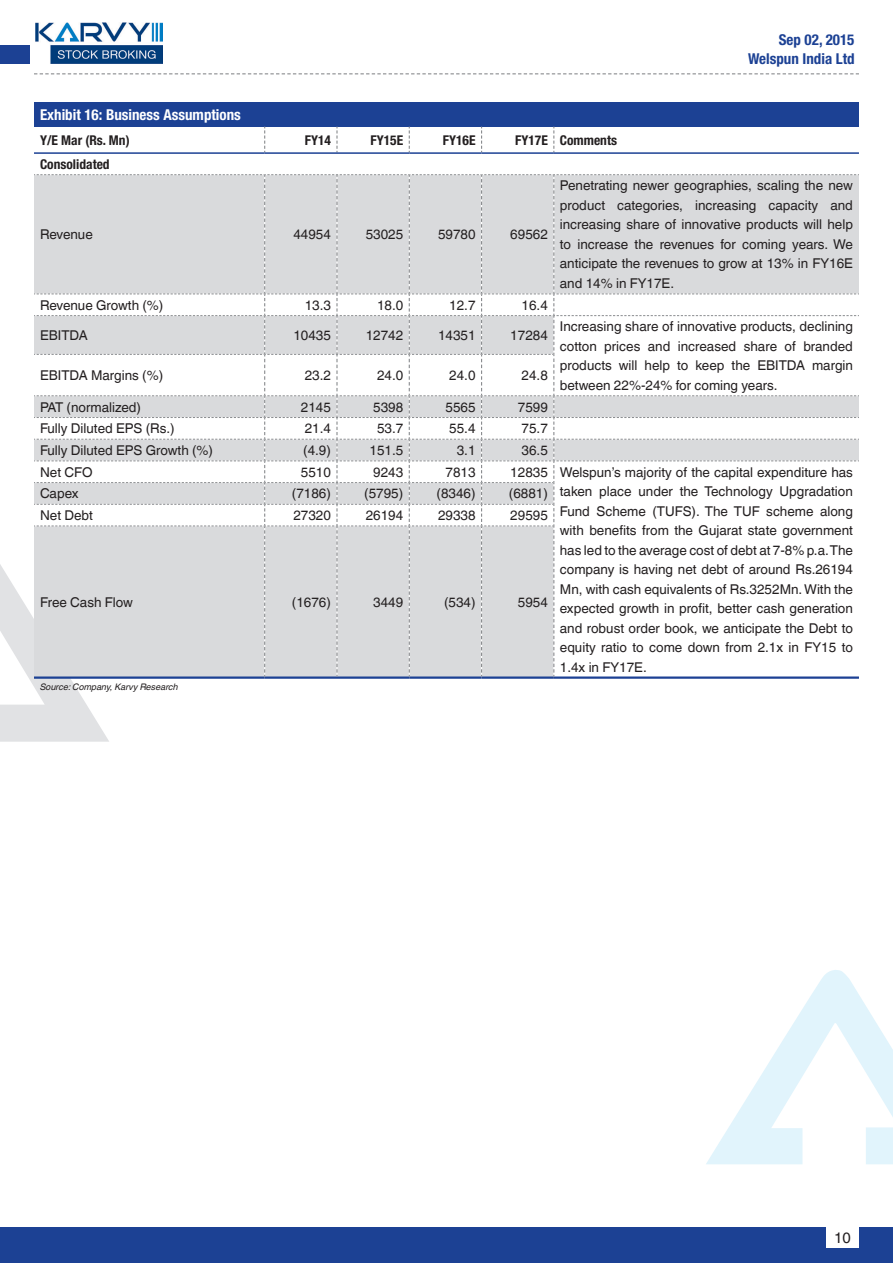
<style>
.page{position:relative;width:893px;height:1263px;background:#fff}
.page>*{position:absolute;margin:0;border:0;box-sizing:border-box;transform-origin:0 0}
.Table___Graphs_Headi{font:700 condensed 15px "Helvetica Neue LT Std";color:#fff}
.t1{font:700 condensed 15px/19.5px "Helvetica Neue LT Std";color:#1c4194;text-align:right}
.t2{font:15px "Helvetica World";color:#231f20}
.Table_Text{font:13.5px/19.5px "Helvetica World";color:#231f20;text-align:justify}
.table_Heading_2{font:700 condensed 13.5px "Helvetica Neue LT Std";color:#231f20}
.source{font:italic 9px "Helvetica World";color:#231f20}
</style>
<div class="page">
<svg style="left:706px;top:970px;width:187px;height:194px"></svg>
<div style="left:0;top:1227px;width:893px;height:36px;background:#1c4194"></div>
<div style="left:826px;top:1206px;width:32px;height:42px;background:#fff"></div>
<img style="left:35px;top:23px;width:128px;height:41px">
<div style="left:0;top:45px;width:30px;height:18px;background:#1c4194"></div>
<svg style="left:34px;top:73px;width:825px;height:1px"></svg>
<div style="left:34px;top:103px;width:825px;height:24px;background:#1c4194"></div>
<svg style="left:264px;top:127px;width:1px;height:25px"></svg>
<svg style="left:336px;top:127px;width:2px;height:25px"></svg>
<svg style="left:409px;top:127px;width:1px;height:25px"></svg>
<svg style="left:481px;top:127px;width:1px;height:25px"></svg>
<svg style="left:553px;top:127px;width:1px;height:25px"></svg>
<hr style="left:34px;top:152px;width:231px;height:2px;background:#1c4194">
<hr style="left:265px;top:152px;width:72px;height:2px;background:#1c4194">
<hr style="left:337px;top:152px;width:72px;height:2px;background:#1c4194">
<hr style="left:409px;top:152px;width:73px;height:2px;background:#1c4194">
<hr style="left:482px;top:152px;width:72px;height:2px;background:#1c4194">
<hr style="left:554px;top:152px;width:305px;height:2px;background:#1c4194">
<svg style="left:0;top:174px;width:859px;height:568px"></svg>
<p class="Table___Graphs_Headi" style="left:40px;top:106px;width:202px">Exhibit 16: Business Assumptions</p>
<p class="table_Heading_2" style="left:40px;top:132px;width:91px">Y/E Mar (Rs. Mn)</p>
<p class="table_Heading_2" style="left:305px;top:132px;width:28px">FY14</p>
<p class="table_Heading_2" style="left:371px;top:132px;width:34px">FY15E</p>
<p class="table_Heading_2" style="left:443px;top:132px;width:34px">FY16E</p>
<p class="table_Heading_2" style="left:515px;top:132px;width:34px">FY17E</p>
<p class="table_Heading_2" style="left:560px;top:132px;width:59px">Comments</p>
<p class="table_Heading_2" style="left:40px;top:156px;width:71px">Consolidated</p>
<p class="t1" style="left:748px;top:30px;width:108px">Sep 02, 2015<br>Welspun India Ltd</p>
<p class="Table_Text" style="left:40px;top:225px;width:54px">Revenue</p>
<p class="Table_Text" style="left:293px;top:225px;width:39px">44954</p>
<p class="Table_Text" style="left:366px;top:225px;width:39px">53025</p>
<p class="Table_Text" style="left:438px;top:225px;width:39px">59780</p>
<p class="Table_Text" style="left:510px;top:225px;width:39px">69562</p>
<p class="Table_Text" style="left:560px;top:176px;width:295px">Penetrating newer geographies, scaling the new product categories, increasing capacity and increasing share of innovative products will help to increase the revenues for coming years. We anticipate the revenues to grow at 13% in FY16E and 14% in FY17E.</p>
<p class="Table_Text" style="left:40px;top:295px;width:125px">Revenue Growth (%)</p>
<p class="Table_Text" style="left:305px;top:295px;width:28px">13.3</p>
<p class="Table_Text" style="left:377px;top:295px;width:28px">18.0</p>
<p class="Table_Text" style="left:449px;top:295px;width:28px">12.7</p>
<p class="Table_Text" style="left:522px;top:295px;width:28px">16.4</p>
<p class="Table_Text" style="left:40px;top:325px;width:49px">EBITDA</p>
<p class="Table_Text" style="left:293px;top:325px;width:39px">10435</p>
<p class="Table_Text" style="left:366px;top:325px;width:39px">12742</p>
<p class="Table_Text" style="left:438px;top:325px;width:39px">14351</p>
<p class="Table_Text" style="left:510px;top:325px;width:39px">17284</p>
<p class="Table_Text" style="left:560px;top:317px;width:295px">Increasing share of innovative products, declining cotton prices and increased share of branded products will help to keep the EBITDA margin between 22%-24% for coming years.</p>
<p class="Table_Text" style="left:40px;top:365px;width:125px">EBITDA Margins (%)</p>
<p class="Table_Text" style="left:305px;top:365px;width:28px">23.2</p>
<p class="Table_Text" style="left:377px;top:365px;width:28px">24.0</p>
<p class="Table_Text" style="left:449px;top:365px;width:28px">24.0</p>
<p class="Table_Text" style="left:522px;top:365px;width:28px">24.8</p>
<p class="Table_Text" style="left:40px;top:397px;width:103px">PAT (normalized)</p>
<p class="Table_Text" style="left:301px;top:397px;width:32px">2145</p>
<p class="Table_Text" style="left:373px;top:397px;width:32px">5398</p>
<p class="Table_Text" style="left:446px;top:397px;width:32px">5565</p>
<p class="Table_Text" style="left:518px;top:397px;width:32px">7599</p>
<p class="Table_Text" style="left:40px;top:419px;width:136px">Fully Diluted EPS (Rs.)</p>
<p class="Table_Text" style="left:305px;top:419px;width:28px">21.4</p>
<p class="Table_Text" style="left:377px;top:419px;width:28px">53.7</p>
<p class="Table_Text" style="left:449px;top:419px;width:28px">55.4</p>
<p class="Table_Text" style="left:522px;top:419px;width:28px">75.7</p>
<p class="Table_Text" style="left:40px;top:440px;width:175px">Fully Diluted EPS Growth (%)</p>
<p class="Table_Text" style="left:303px;top:440px;width:29px">(4.9)</p>
<p class="Table_Text" style="left:369px;top:440px;width:35px">151.5</p>
<p class="Table_Text" style="left:457px;top:440px;width:20px">3.1</p>
<p class="Table_Text" style="left:522px;top:440px;width:28px">36.5</p>
<p class="Table_Text" style="left:40px;top:462px;width:54px">Net CFO</p>
<p class="Table_Text" style="left:301px;top:462px;width:32px">5510</p>
<p class="Table_Text" style="left:373px;top:462px;width:32px">9243</p>
<p class="Table_Text" style="left:446px;top:462px;width:32px">7813</p>
<p class="Table_Text" style="left:510px;top:462px;width:39px">12835</p>
<p class="Table_Text" style="left:560px;top:462px;width:295px">Welspun’s majority of the capital expenditure has taken place under the Technology Upgradation Fund Scheme (TUFS). The TUF scheme along with benefits from the Gujarat state government has led to the average cost of debt at 7-8% p.a. The company is having net debt of around Rs.26194<br>Mn, with cash equivalents of Rs.3252Mn. With the expected growth in profit, better cash generation and robust order book, we anticipate the Debt to equity ratio to come down from 2.1x in FY15 to 1.4x in FY17E.</p>
<p class="Table_Text" style="left:40px;top:484px;width:40px">Capex</p>
<p class="Table_Text" style="left:292px;top:484px;width:41px">(7186)</p>
<p class="Table_Text" style="left:364px;top:484px;width:41px">(5795)</p>
<p class="Table_Text" style="left:437px;top:484px;width:41px">(8346)</p>
<p class="Table_Text" style="left:509px;top:484px;width:41px">(6881)</p>
<p class="Table_Text" style="left:40px;top:506px;width:54px">Net Debt</p>
<p class="Table_Text" style="left:293px;top:506px;width:39px">27320</p>
<p class="Table_Text" style="left:366px;top:506px;width:39px">26194</p>
<p class="Table_Text" style="left:438px;top:506px;width:39px">29338</p>
<p class="Table_Text" style="left:510px;top:506px;width:39px">29595</p>
<p class="Table_Text" style="left:40px;top:592px;width:94px">Free Cash Flow</p>
<p class="Table_Text" style="left:292px;top:592px;width:41px">(1676)</p>
<p class="Table_Text" style="left:373px;top:592px;width:32px">3449</p>
<p class="Table_Text" style="left:444px;top:592px;width:33px">(534)</p>
<p class="Table_Text" style="left:518px;top:592px;width:32px">5954</p>
<p class="source" style="left:40px;top:682px;width:140px">Source: Company, Karvy Research</p>
<p class="t2" style="left:834px;top:1229px;width:18px">10</p>
</div>
